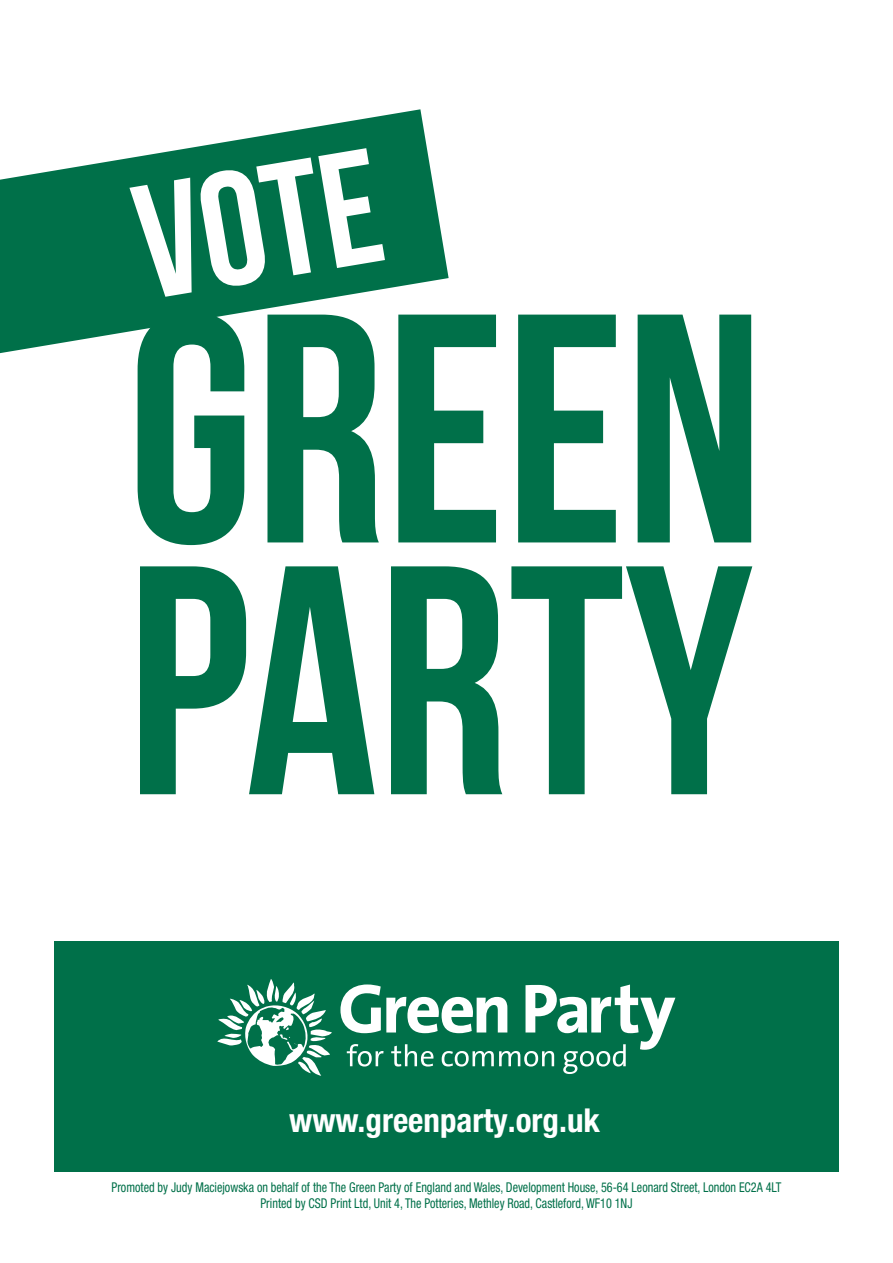
<style>
.page{position:relative;width:893px;height:1263px;background:#fff}
.page>*{position:absolute;margin:0;border:0;box-sizing:border-box;transform-origin:0 0}
.t1{font:325.5px "Bebas Neue";color:#007049}
.t2{font:162px "Bebas Neue";color:#fff}
.t3{font:700 condensed 33px "Helvetica Neue LT Pro";color:#fff}
.t4{font:condensed 13.5px "Helvetica Neue LT Pro";color:#007049;scale:.9 1}
</style>
<div class="page">
<svg style="left:0;top:109px;width:449px;height:244px;fill:#007049"></svg>
<div style="left:54px;top:941px;width:785px;height:230px;background:#007049"></div>
<svg style="left:217px;top:979px;width:115px;height:97px"></svg>
<svg style="left:340px;top:984px;width:335px;height:90px"></svg>
<p class="t2" style="left:124px;top:156px;width:248px;rotate:-9deg">VOTE</p>
<p class="t1" style="left:127px;top:251px;width:638px">GREEN</p>
<p class="t1" style="left:127px;top:503px;width:628px">PARTY</p>
<p class="t3" style="left:289px;top:1100px;width:312px">www.greenparty.org.uk</p>
<p class="t4" style="left:112px;top:1179px;width:746px">Promoted by Judy Maciejowska on behalf of the The Green Party of England and Wales, Development House, 56-64 Leonard Street, London EC2A 4LT</p>
<p class="t4" style="left:260px;top:1195px;width:415px">Printed by CSD Print Ltd, Unit 4, The Potteries, Methley Road, Castleford, WF10 1NJ</p>
</div>
